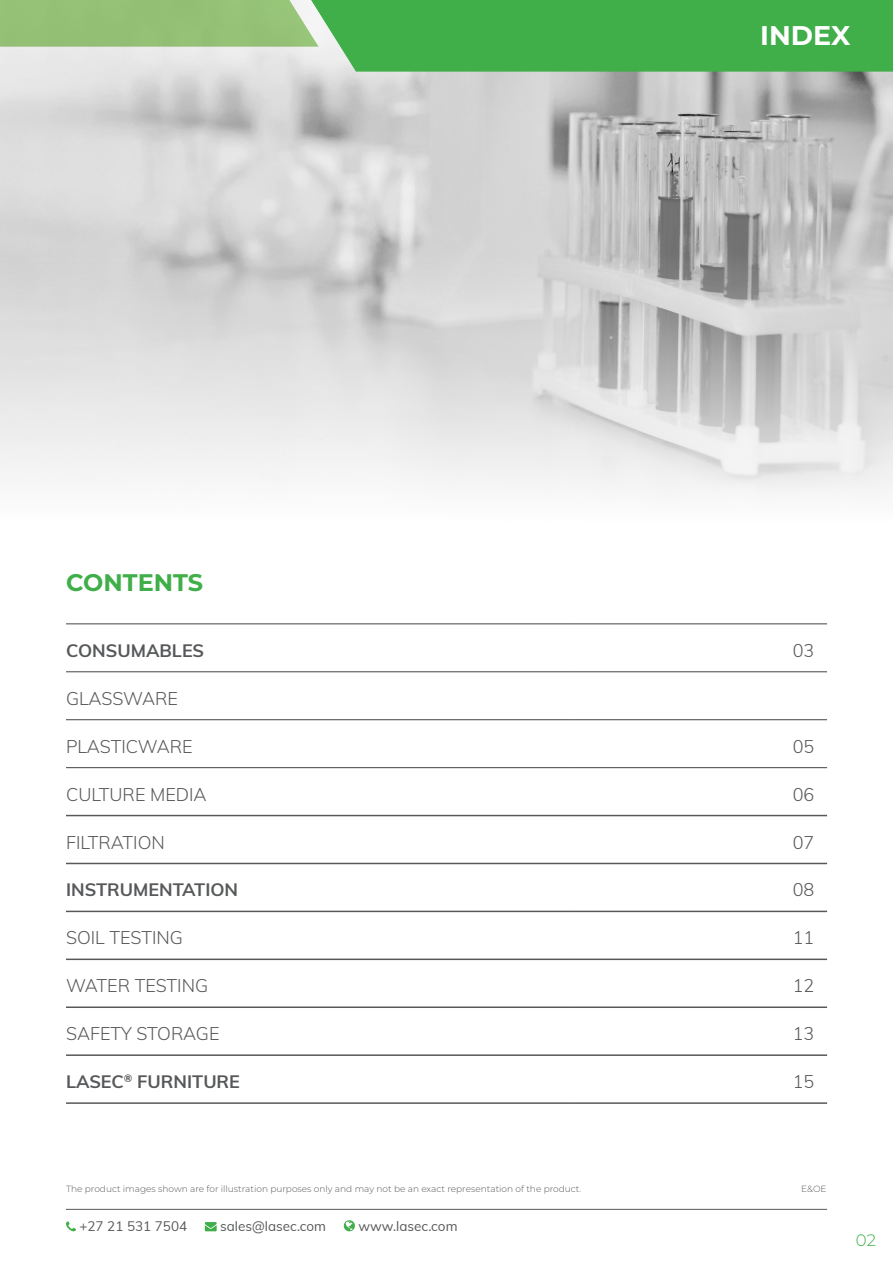
<style>
.page{position:relative;width:893px;height:1263px;background:#fff}
.page>*{position:absolute;margin:0;border:0;box-sizing:border-box;transform-origin:0 0}
.t1{font:700 30px "Montserrat";color:#fff}
.t2{font:700 27px "Montserrat";color:#fff}
.t3{font:700 24px "Montserrat";color:#40ae49}
.t4{font:300 18px "Muli";color:#57585a}
.t5{font:700 18px "Muli";color:#57585a}
.t6{font:300 16.5px "Montserrat";color:#40ae49}
.t7{font:13.5px "Muli";color:#57585a}
.t8{font:300 9px "Montserrat";color:#57585a}
</style>
<div class="page">
<img style="left:0;top:71px;width:893px;height:423px">
<hr style="left:66px;top:623px;width:503px;height:1px;background:#57585a">
<hr style="left:569px;top:623px;width:258px;height:1px;background:#57585a">
<hr style="left:66px;top:671px;width:503px;height:1px;background:#57585a">
<hr style="left:569px;top:671px;width:258px;height:1px;background:#57585a">
<hr style="left:66px;top:719px;width:503px;height:1px;background:#57585a">
<hr style="left:569px;top:719px;width:258px;height:1px;background:#57585a">
<hr style="left:66px;top:767px;width:503px;height:1px;background:#57585a">
<hr style="left:569px;top:767px;width:258px;height:1px;background:#57585a">
<hr style="left:66px;top:863px;width:503px;height:1px;background:#57585a">
<hr style="left:569px;top:863px;width:258px;height:1px;background:#57585a">
<hr style="left:66px;top:911px;width:503px;height:1px;background:#57585a">
<hr style="left:569px;top:911px;width:258px;height:1px;background:#57585a">
<hr style="left:66px;top:958px;width:503px;height:2px;background:#57585a">
<hr style="left:569px;top:958px;width:258px;height:2px;background:#57585a">
<hr style="left:66px;top:1006px;width:503px;height:2px;background:#57585a">
<hr style="left:569px;top:1006px;width:258px;height:2px;background:#57585a">
<hr style="left:66px;top:1054px;width:503px;height:2px;background:#57585a">
<hr style="left:569px;top:1054px;width:258px;height:2px;background:#57585a">
<hr style="left:66px;top:1102px;width:503px;height:2px;background:#57585a">
<hr style="left:569px;top:1102px;width:258px;height:2px;background:#57585a">
<hr style="left:66px;top:815px;width:503px;height:1px;background:#57585a">
<hr style="left:569px;top:815px;width:258px;height:1px;background:#57585a">
<svg style="left:0;top:0;width:893px;height:71px;background:#6cba6b"></svg>
<hr style="left:66px;top:1209px;width:761px;height:1px;background:#57585a">
<svg style="left:66px;top:1221px;width:10px;height:10px"></svg>
<svg style="left:205px;top:1222px;width:12px;height:9px"></svg>
<svg style="left:344px;top:1220px;width:11px;height:11px"></svg>
<h3 class="t3" style="left:66px;top:566px;width:139px">CONTENTS</h3>
<h1 class="t1" style="left:750px;top:14px;width:102px">INDEX</h1>
<h2 class="t2" style="left:760px;top:16px;width:92px">INDEX</h2>
<h3 class="t5" style="left:66px;top:637px;width:140px">CONSUMABLES</h3>
<h3 class="t4" style="left:793px;top:637px;width:23px">03</h3>
<h3 class="t4" style="left:66px;top:685px;width:114px">GLASSWARE</h3>
<h3 class="t4" style="left:66px;top:733px;width:128px">PLASTICWARE</h3>
<h3 class="t4" style="left:793px;top:733px;width:23px">05</h3>
<h3 class="t4" style="left:66px;top:781px;width:142px">CULTURE MEDIA</h3>
<h3 class="t4" style="left:793px;top:781px;width:23px">06</h3>
<h3 class="t4" style="left:66px;top:829px;width:100px">FILTRATION</h3>
<h3 class="t4" style="left:793px;top:829px;width:23px">07</h3>
<h3 class="t5" style="left:66px;top:877px;width:174px">INSTRUMENTATION</h3>
<h3 class="t4" style="left:793px;top:877px;width:23px">08</h3>
<h3 class="t4" style="left:66px;top:925px;width:118px">SOIL TESTING</h3>
<h3 class="t4" style="left:793px;top:925px;width:23px">11</h3>
<h3 class="t4" style="left:66px;top:973px;width:144px">WATER TESTING</h3>
<h3 class="t4" style="left:793px;top:973px;width:23px">12</h3>
<h3 class="t4" style="left:66px;top:1021px;width:155px">SAFETY STORAGE</h3>
<h3 class="t4" style="left:793px;top:1021px;width:23px">13</h3>
<h3 class="t5" style="left:66px;top:1068px;width:175px">LASEC<sup>®</sup> FURNITURE</h3>
<h3 class="t4" style="left:793px;top:1069px;width:23px">15</h3>
<p class="t8" style="left:66px;top:1183px;width:517px">The product images shown are for illustration purposes only and may not be an exact representation of the product.</p>
<p class="t8" style="left:801px;top:1183px;width:27px">E&amp;OE</p>
<h3 class="t7" style="left:79px;top:1216px;width:109px">+27 21 531 7504</h3>
<h3 class="t7" style="left:220px;top:1216px;width:107px">sales@lasec.com</h3>
<h3 class="t7" style="left:358px;top:1216px;width:101px">www.lasec.com</h3>
<h3 class="t6" style="left:856px;top:1228px;width:22px">02</h3>
</div>
